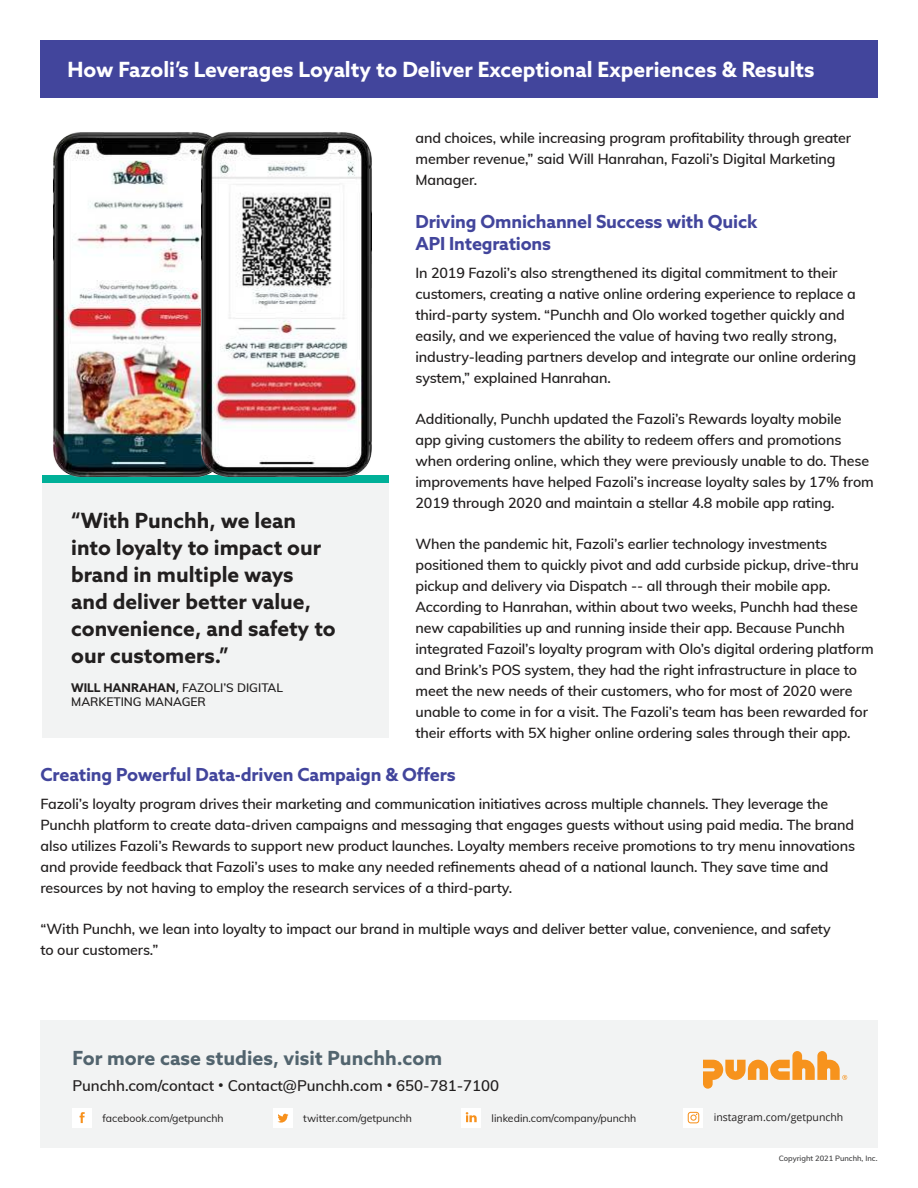
<style>
.page{position:relative;width:918px;height:1188px;background:#fff}
.page>*{position:absolute;margin:0;border:0;box-sizing:border-box;transform-origin:0 0}
.t1{font:700 21px/27px "Azo Sans";color:#221f1f}
.t2{font:700 21px "Azo Sans";color:#fff}
.t3{font:700 19.5px "Azo Sans";color:#52646e}
.t4{font:700 18px/22.5px "Azo Sans";letter-spacing:-.01em;color:#42459c}
.t5{font:600 15px "Muli";color:#221f1f}
.t6{font:600 14.25px/21px "Muli";letter-spacing:-.01em;color:#221f1f}
.t7{font:600 12px/14.4px "Muli";color:#221f1f}
.t8{font:10.5px "Muli";color:#221f1f}
.t9{font:10.5px "Open Sans";color:#221f1f}
.t10{font:600 7.5px "Muli";color:#404041}
.s1{font-family:"Azo Sans";font-weight:700}
</style>
<div class="page">
<div style="left:41px;top:41px;width:837px;height:57px;background:#42459c"></div>
<div style="left:41px;top:1020px;width:837px;height:127px;background:#f2f3f3"></div>
<div style="left:72px;top:1108px;width:20px;height:19px;background:#fff"></div>
<svg style="left:80px;top:1112px;width:5px;height:11px"></svg>
<div style="left:273px;top:1108px;width:20px;height:19px;background:#fff"></div>
<svg style="left:278px;top:1114px;width:10px;height:9px"></svg>
<div style="left:461px;top:1108px;width:20px;height:19px;background:#fff"></div>
<svg style="left:466px;top:1112px;width:11px;height:10px"></svg>
<svg style="left:684px;top:1108px;width:19px;height:19px"></svg>
<svg style="left:688px;top:1112px;width:11px;height:11px"></svg>
<svg style="left:703px;top:1051px;width:144px;height:38px"></svg>
<div style="left:42px;top:479px;width:347px;height:259px;background:#f2f3f3"></div>
<div style="left:42px;top:476px;width:347px;height:7px;background:#00b098"></div>
<img style="left:42px;top:132px;width:130px;height:345px">
<img style="left:172px;top:132px;width:214px;height:345px">
<h1 class="t2" style="left:68px;top:61px;width:749px">How Fazoli’s Leverages Loyalty to Deliver Exceptional Experiences &amp; Results</h1>
<p class="t6" style="left:416px;top:127px;width:437px">and choices, while increasing program profitability through greater member revenue,” said Will Hanrahan, Fazoli’s Digital Marketing<br>Manager.</p>
<p class="t4" style="left:416px;top:211px;width:343px">Driving Omnichannel Success with Quick<br>API Integrations</p>
<p class="t6" style="left:416px;top:264px;width:442px">In 2019 Fazoli’s also strengthened its digital commitment to their customers, creating a native online ordering experience to replace a third-party system. “Punchh and Olo worked together quickly and easily, and we experienced the value of having two really strong, industry-leading partners develop and integrate our online ordering system,” explained Hanrahan.</p>
<p class="t6" style="left:416px;top:410px;width:460px">Additionally, Punchh updated the Fazoli’s Rewards loyalty mobile<br>app giving customers the ability to redeem offers and promotions when ordering online, which they were previously unable to do. These improvements have helped Fazoli’s increase loyalty sales by 17% from 2019 through 2020 and maintain a stellar 4.8 mobile app rating.</p>
<p class="t6" style="left:416px;top:535px;width:460px">When the pandemic hit, Fazoli’s earlier technology investments positioned them to quickly pivot and add curbside pickup, drive-thru pickup and delivery via Dispatch -- all through their mobile app.<br>According to Hanrahan, within about two weeks, Punchh had these new capabilities up and running inside their app. Because Punchh integrated Fazoil’s loyalty program with Olo’s digital ordering platform and Brink’s POS system, they had the right infrastructure in place to meet the new needs of their customers, who for most of 2020 were unable to come in for a visit. The Fazoli’s team has been rewarded for their efforts with 5X higher online ordering sales through their app.</p>
<p class="t4" style="left:40px;top:765px;width:417px">Creating Powerful Data-driven Campaign &amp; Offers</p>
<p class="t6" style="left:40px;top:795px;width:816px">Fazoli’s loyalty program drives their marketing and communication initiatives across multiple channels. They leverage the Punchh platform to create data-driven campaigns and messaging that engages guests without using paid media. The brand also utilizes Fazoli’s Rewards to support new product launches. Loyalty members receive promotions to try menu innovations and provide feedback that Fazoli’s uses to make any needed refinements ahead of a national launch. They save time and resources by not having to employ the research services of a third-party.</p>
<p class="t6" style="left:40px;top:920px;width:792px">“With Punchh, we lean into loyalty to impact our brand in multiple ways and deliver better value, convenience, and safety to our customers.”</p>
<h1 class="t1" style="left:71px;top:509px;width:266px">“With Punchh, we lean into loyalty to impact our brand in multiple ways<br>and deliver better value, convenience, and safety to our customers.”</h1>
<p class="t7" style="left:71px;top:681px;width:213px"><span class="s1">WILL HANRAHAN,</span> FAZOLI’S DIGITAL<br>MARKETING MANAGER</p>
<h2 class="t3" style="left:72px;top:1049px;width:371px">For more case studies, visit Punchh.com</h2>
<p class="t5" style="left:72px;top:1079px;width:428px">Punchh.com/contact <sup>•</sup> Contact@Punchh.com <sup>•</sup> 650-781-7100</p>
<p class="t8" style="left:103px;top:1114px;width:123px">facebook.com/getpunchh</p>
<p class="t8" style="left:303px;top:1114px;width:110px">twitter.com/getpunchh</p>
<p class="t8" style="left:492px;top:1115px;width:146px">linkedin.com/company/punchh</p>
<p class="t9" style="left:714px;top:1113px;width:131px">instagram.com/getpunchh</p>
<p class="t10" style="left:779px;top:1155px;width:100px">Copyright 2021 Punchh, Inc.</p>
</div>
